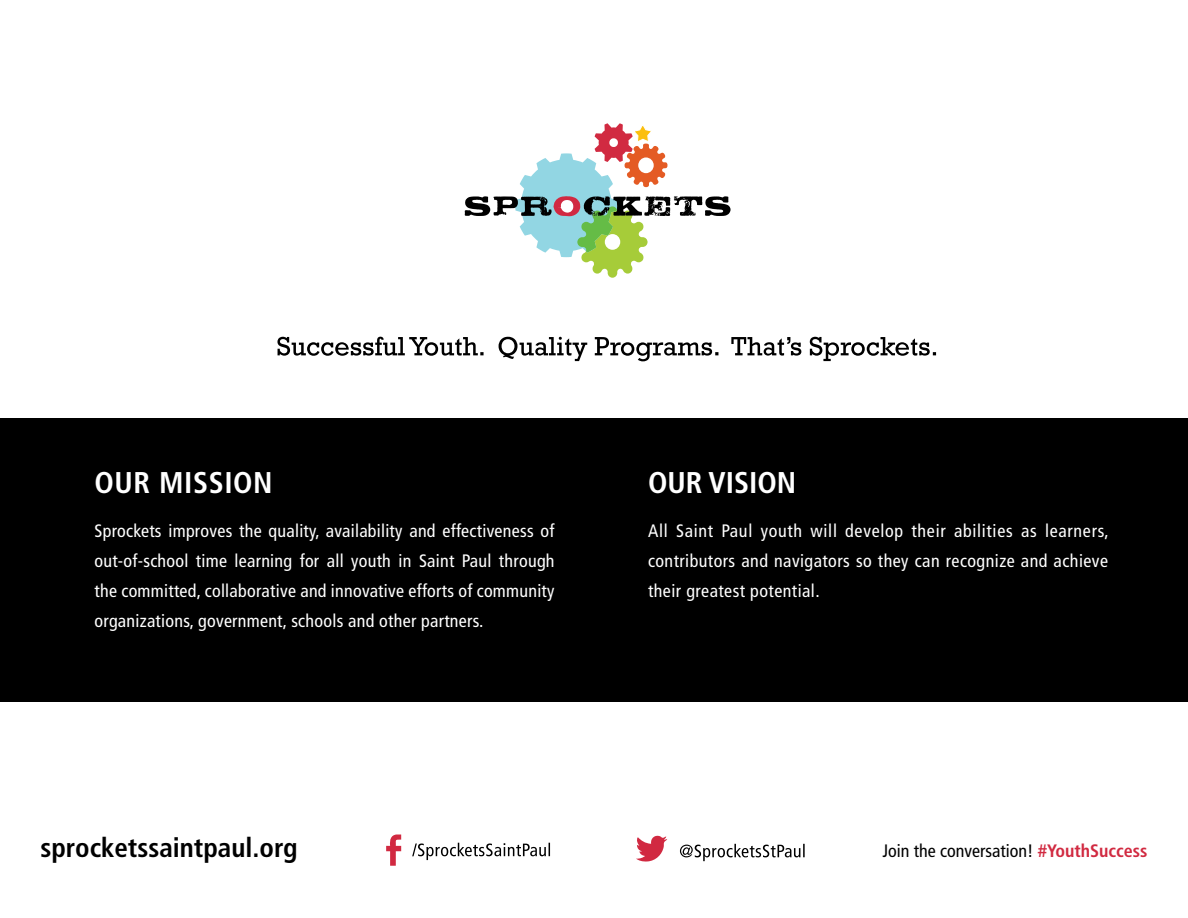
<style>
.page{position:relative;width:1188px;height:918px;background:#fff}
.page>*{position:absolute;margin:0;border:0;box-sizing:border-box;transform-origin:0 0}
.t1{font:700 condensed 30px "Frutiger LT Std";letter-spacing:.02em;color:#fff}
.t2{font:700 condensed 30px "Frutiger LT Std";color:#fff}
.t3{font:700 condensed 27px "Frutiger LT Std";color:#000}
.t4{font:condensed 18px/30px "Frutiger LT Std";letter-spacing:.02em;color:#fff;text-align:justify}
.t5{font:condensed 18px "Frutiger LT Std";color:#000}
.s1{font-weight:700;color:#d12a41}
</style>
<div class="page">
<svg style="left:277px;top:337px;width:659px;height:24px"></svg>
<div style="left:0;top:418px;width:1188px;height:284px;background:#000"></div>
<svg style="left:465px;top:123px;width:266px;height:155px"></svg>
<svg style="left:636px;top:836px;width:31px;height:26px"></svg>
<svg style="left:386px;top:835px;width:15px;height:31px"></svg>
<svg style="left:680px;top:844px;width:125px;height:17px"></svg>
<svg style="left:412px;top:843px;width:138px;height:17px"></svg>
<h1 class="t1" style="left:94px;top:465px;width:180px">OUR MISSION</h1>
<p class="t4" style="left:94px;top:516px;width:462px">Sprockets improves the quality, availability and effectiveness of out-of-school time learning for all youth in Saint Paul through the committed, collaborative and innovative efforts of community organizations, government, schools and other partners.</p>
<h1 class="t2" style="left:648px;top:465px;width:150px">OUR VISION</h1>
<p class="t4" style="left:648px;top:516px;width:462px">All Saint Paul youth will develop their abilities as learners, contributors and navigators so they can recognize and achieve their greatest potential.</p>
<h2 class="t3" style="left:40px;top:831px;width:259px">sprocketssaintpaul.org</h2>
<p class="t5" style="left:882px;top:840px;width:267px">Join the conversation! <span class="s1">#YouthSuccess</span></p>
</div>
